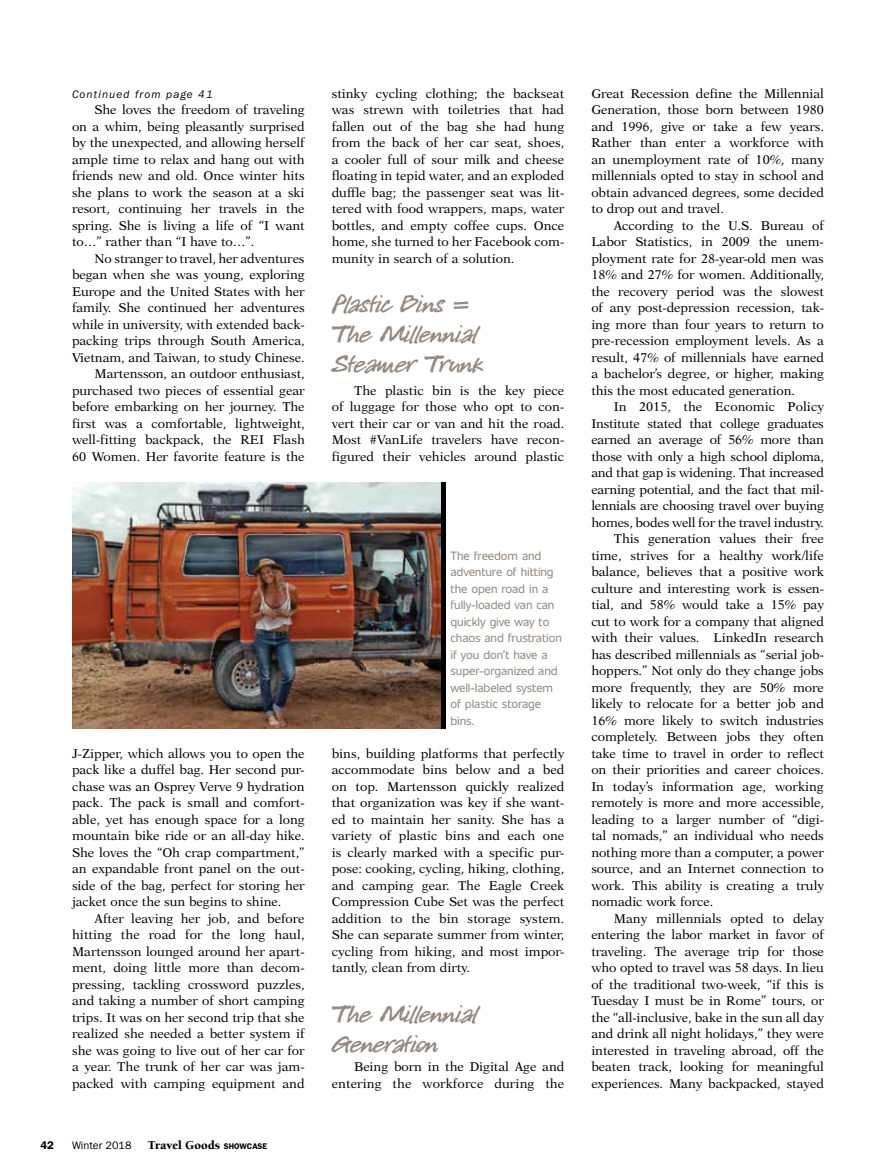
<style>
.page{position:relative;width:878px;height:1175px;background:#fff}
.page>*{position:absolute;margin:0;border:0;box-sizing:border-box;transform-origin:0 0}
.t1{font:27px/30px "P22 Freely";letter-spacing:-.005em;color:#958a82}
.t2{font:12.75px/16.5px "New Aster";letter-spacing:-.005em;color:#000;text-align:justify}
.t3{font:900 12.3px "Berkeley";color:#000}
.t4{font:12px/16.5px "Unitext";letter-spacing:-.01em;color:#958a82}
.t5{font:italic 11.25px "ITC Franklin Gothic Std";letter-spacing:.1em;color:#000}
.t6{font:600 11.25px "ITC Franklin Gothic Std";color:#000}
.t7{font:10.8px "ITC Franklin Gothic Std";color:#000}
.s1{font-family:"ITC Franklin Gothic Std";font-weight:600;font-size:8.25px}
</style>
<div class="page">
<img style="left:72px;top:482px;width:369px;height:247px">
<div style="left:441px;top:482px;width:5px;height:247px;background:#000"></div>
<p class="t5" style="left:72px;top:88px;width:142px">Continued from page 41</p>
<p class="t2" style="left:72px;top:101px;width:234px;text-indent:23px">She loves the freedom of traveling on a whim, being pleasantly surprised by the unexpected, and allowing herself ample time to relax and hang out with friends new and old. Once winter hits she plans to work the season at a ski resort, continuing her travels in the spring. She is living a life of “I want to…” rather than “I have to…”.</p>
<p class="t2" style="left:72px;top:250px;width:234px;text-align:right">No stranger to travel, her adventures began when she was young, exploring Europe and the United States with her family. She continued her adventures while in university, with extended back&shy;packing trips through South America, Vietnam, and Taiwan, to study Chinese.<br>Martensson, an outdoor enthusiast, purchased two pieces of essential gear before embarking on her journey. The first was a comfortable, lightweight, well-fitting backpack, the REI Flash 60 Women. Her favorite feature is the</p>
<p class="t2" style="left:331px;top:85px;width:234px">stinky cycling clothing; the backseat was strewn with toiletries that had fallen out of the bag she had hung from the back of her car seat, shoes, a cooler full of sour milk and cheese floating in tepid water, and an exploded duffle bag; the passenger seat was lit&shy;tered with food wrappers, maps, water bottles, and empty coffee cups. Once home, she turned to her Facebook com&shy;munity in search of a solution.</p>
<h1 class="t1" style="left:332px;top:291px;width:153px">Plastic Bins =<br>The Millennial<br>Steamer Trunk</h1>
<p class="t2" style="left:331px;top:382px;width:234px;text-indent:23px">The plastic bin is the key piece of luggage for those who opt to con&shy;vert their car or van and hit the road.<br>Most #VanLife travelers have recon&shy;figured their vehicles around plastic</p>
<p class="t2" style="left:72px;top:745px;width:234px">J-Zipper, which allows you to open the pack like a duffel bag. Her second pur&shy;chase was an Osprey Verve 9 hydration pack. The pack is small and comfort&shy;able, yet has enough space for a long mountain bike ride or an all-day hike.<br>She loves the “Oh crap compartment,” an expandable front panel on the out&shy;side of the bag, perfect for storing her jacket once the sun begins to shine.</p>
<p class="t2" style="left:72px;top:910px;width:234px;text-indent:23px">After leaving her job, and before hitting the road for the long haul, Martensson lounged around her apart&shy;ment, doing little more than decom&shy;pressing, tackling crossword puzzles, and taking a number of short camping trips. It was on her second trip that she realized she needed a better system if she was going to live out of her car for a year. The trunk of her car was jam&shy;packed with camping equipment and</p>
<p class="t6" style="left:41px;top:1138px;width:15px">42</p>
<p class="t7" style="left:72px;top:1139px;width:61px">Winter 2018</p>
<p class="t3" style="left:148px;top:1138px;width:121px">Travel Goods <span class="s1">SHOWCASE</span></p>
<p class="t4" style="left:450px;top:546px;width:113px">The freedom and adventure of hitting the open road in a fully-loaded van can quickly give way to chaos and frustration if you don’t have a super-organized and well-labeled system of plastic storage bins.</p>
<p class="t2" style="left:332px;top:745px;width:234px">bins, building platforms that perfectly accommodate bins below and a bed on top. Martensson quickly realized that organization was key if she want&shy;ed to maintain her sanity. She has a variety of plastic bins and each one is clearly marked with a specific pur&shy;pose: cooking, cycling, hiking, clothing, and camping gear. The Eagle Creek Compression Cube Set was the perfect addition to the bin storage system.<br>She can separate summer from winter, cycling from hiking, and most impor&shy;tantly, clean from dirty.</p>
<h1 class="t1" style="left:332px;top:1001px;width:147px">The Millennial<br>Generation</h1>
<p class="t2" style="left:331px;top:1058px;width:234px;text-align:right">Being born in the Digital Age and entering the workforce during the</p>
<p class="t2" style="left:591px;top:85px;width:234px">Great Recession define the Millennial Generation, those born between 1980 and 1996, give or take a few years.<br>Rather than enter a workforce with an unemployment rate of 10%, many millennials opted to stay in school and obtain advanced degrees, some decided to drop out and travel.</p>
<p class="t2" style="left:591px;top:217px;width:234px;text-indent:23px">According to the U.S. Bureau of Labor Statistics, in 2009 the unem&shy;ployment rate for 28-year-old men was 18% and 27% for women. Additionally, the recovery period was the slowest of any post-depression recession, tak&shy;ing more than four years to return to pre-recession employment levels. As a result, 47% of millennials have earned a bachelor’s degree, or higher, making this the most educated generation.</p>
<p class="t2" style="left:614px;top:398px;width:212px">In 2015, the Economic Policy</p>
<p class="t2" style="left:591px;top:415px;width:234px">Institute stated that college graduates</p>
<p class="t2" style="left:591px;top:431px;width:234px">earned an average of 56% more than</p>
<p class="t2" style="left:591px;top:448px;width:234px">those with only a high school diploma,</p>
<p class="t2" style="left:591px;top:464px;width:234px">and that gap is widening. That increased</p>
<p class="t2" style="left:591px;top:481px;width:234px">earning potential, and the fact that mil-</p>
<p class="t2" style="left:591px;top:497px;width:234px">lennials are choosing travel over buying</p>
<p class="t2" style="left:591px;top:514px;width:234px">homes, bodes well for the travel industry.</p>
<p class="t2" style="left:614px;top:530px;width:212px">This generation values their free</p>
<p class="t2" style="left:591px;top:547px;width:234px">time, strives for a healthy work/life</p>
<p class="t2" style="left:591px;top:563px;width:234px">balance, believes that a positive work</p>
<p class="t2" style="left:591px;top:580px;width:234px">culture and interesting work is essen-</p>
<p class="t2" style="left:591px;top:596px;width:234px">tial, and 58% would take a 15% pay</p>
<p class="t2" style="left:591px;top:613px;width:234px">cut to work for a company that aligned</p>
<p class="t2" style="left:591px;top:629px;width:234px">with their values. LinkedIn research</p>
<p class="t2" style="left:591px;top:646px;width:234px">has described millennials as “serial job-</p>
<p class="t2" style="left:591px;top:662px;width:234px">hoppers.” Not only do they change jobs</p>
<p class="t2" style="left:591px;top:679px;width:234px">more frequently, they are 50% more</p>
<p class="t2" style="left:591px;top:695px;width:234px">likely to relocate for a better job and</p>
<p class="t2" style="left:591px;top:712px;width:234px">16% more likely to switch industries</p>
<p class="t2" style="left:591px;top:728px;width:234px">completely. Between jobs they often</p>
<p class="t2" style="left:591px;top:745px;width:234px">take time to travel in order to reflect</p>
<p class="t2" style="left:591px;top:761px;width:234px">on their priorities and career choices.</p>
<p class="t2" style="left:591px;top:778px;width:234px">In today’s information age, working</p>
<p class="t2" style="left:591px;top:794px;width:234px">remotely is more and more accessible,</p>
<p class="t2" style="left:591px;top:811px;width:234px">leading to a larger number of “digi-</p>
<p class="t2" style="left:591px;top:827px;width:234px">tal nomads,” an individual who needs</p>
<p class="t2" style="left:591px;top:844px;width:234px">nothing more than a computer, a power</p>
<p class="t2" style="left:591px;top:860px;width:234px">source, and an Internet connection to</p>
<p class="t2" style="left:591px;top:877px;width:234px">work. This ability is creating a truly</p>
<p class="t2" style="left:591px;top:893px;width:123px">nomadic work force.</p>
<p class="t2" style="left:614px;top:910px;width:212px">Many millennials opted to delay</p>
<p class="t2" style="left:591px;top:926px;width:234px">entering the labor market in favor of</p>
<p class="t2" style="left:591px;top:943px;width:234px">traveling. The average trip for those</p>
<p class="t2" style="left:591px;top:959px;width:234px">who opted to travel was 58 days. In lieu</p>
<p class="t2" style="left:591px;top:976px;width:234px">of the traditional two-week, “if this is</p>
<p class="t2" style="left:591px;top:992px;width:234px">Tuesday I must be in Rome” tours, or</p>
<p class="t2" style="left:591px;top:1009px;width:234px">the “all-inclusive, bake in the sun all day</p>
<p class="t2" style="left:591px;top:1025px;width:234px">and drink all night holidays,” they were</p>
<p class="t2" style="left:591px;top:1042px;width:234px">interested in traveling abroad, off the</p>
<p class="t2" style="left:591px;top:1058px;width:234px">beaten track, looking for meaningful</p>
<p class="t2" style="left:591px;top:1075px;width:234px">experiences. Many backpacked, stayed</p>
</div>
